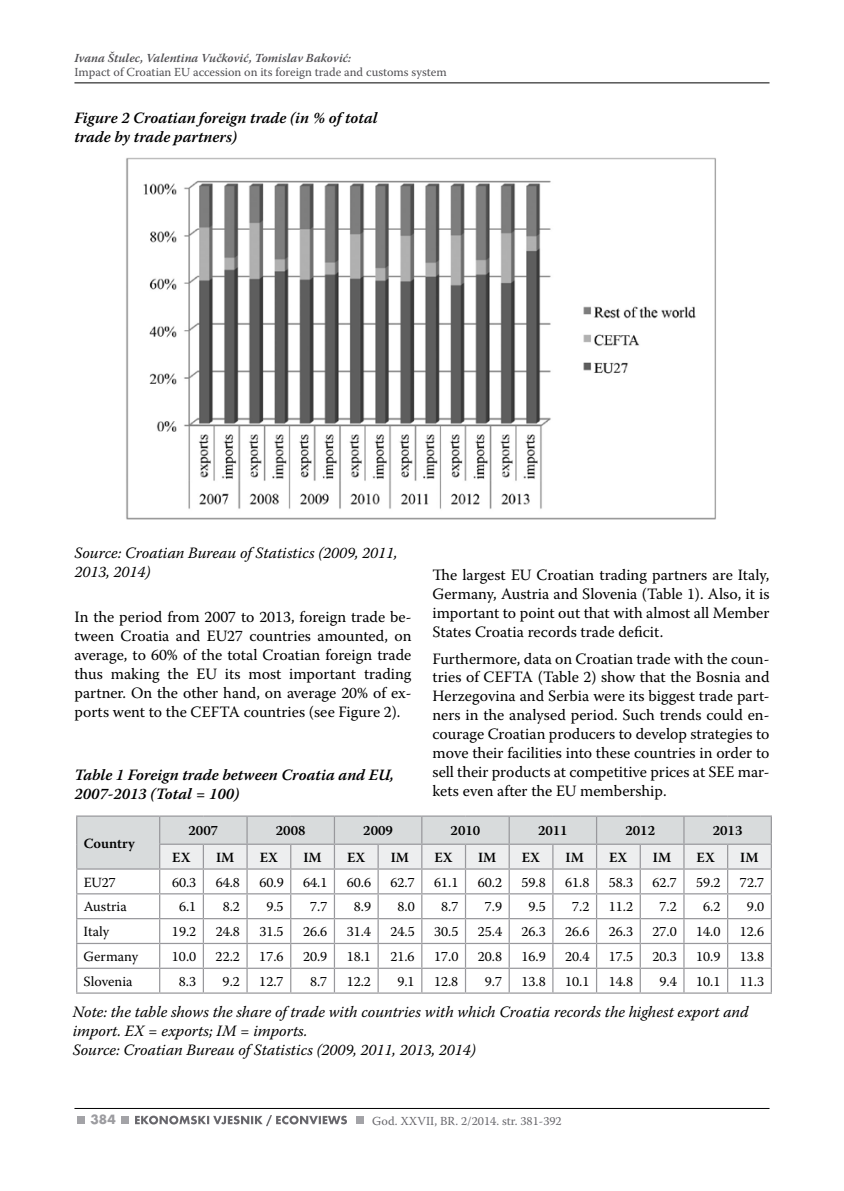
<style>
.page{position:relative;width:844px;height:1191px;background:#fff}
.page>*{position:absolute;margin:0;border:0;box-sizing:border-box;transform-origin:0 0}
.t1{font:15.75px/18.9px "Warnock Pro";color:#000;text-align:justify}
.t2{font:italic 15.75px/18.9px "Warnock Pro";color:#000}
.t3{font:italic 600 15.75px/18.9px "Warnock Pro";color:#000}
.t4{font:14px "Warnock Pro";color:#000}
.t5{font:600 14px "Warnock Pro";color:#000}
.t6{font:700 14px "Futura TOT";color:#9c9ca0}
.t7{font:12.25px "Warnock Pro";color:#504f53}
.t8{font:italic 600 12.25px "Warnock Pro";color:#504f53}
.t9{font:12.25px "Warnock Pro";color:#68676c}
</style>
<div class="page">
<hr style="left:74px;top:83px;width:695px;height:1px;background:#000">
<hr style="left:74px;top:1108px;width:695px;height:1px;background:#000">
<div style="left:121px;top:1115px;width:7px;height:8px;background:#a3a3a7"></div>
<div style="left:356px;top:1115px;width:8px;height:8px;background:#a3a3a7"></div>
<div style="left:77px;top:1115px;width:8px;height:8px;background:#a3a3a7"></div>
<svg style="left:135px;top:1115px;width:212px;height:11px"></svg>
<img style="left:126px;top:157px;width:590px;height:363px">
<hr style="left:76px;top:815px;width:84px;height:1px;background:#98989c">
<hr style="left:160px;top:815px;width:43px;height:1px;background:#98989c">
<hr style="left:203px;top:815px;width:44px;height:1px;background:#98989c">
<hr style="left:247px;top:815px;width:44px;height:1px;background:#98989c">
<hr style="left:291px;top:815px;width:43px;height:1px;background:#98989c">
<hr style="left:334px;top:815px;width:44px;height:1px;background:#98989c">
<hr style="left:378px;top:815px;width:43px;height:1px;background:#98989c">
<hr style="left:421px;top:815px;width:44px;height:1px;background:#98989c">
<hr style="left:465px;top:815px;width:44px;height:1px;background:#98989c">
<hr style="left:509px;top:815px;width:43px;height:1px;background:#98989c">
<hr style="left:552px;top:815px;width:44px;height:1px;background:#98989c">
<hr style="left:596px;top:815px;width:44px;height:1px;background:#98989c">
<hr style="left:640px;top:815px;width:43px;height:1px;background:#98989c">
<hr style="left:683px;top:815px;width:44px;height:1px;background:#98989c">
<hr style="left:727px;top:815px;width:44px;height:1px;background:#98989c">
<svg style="left:76px;top:816px;width:695px;height:176px"></svg>
<hr style="left:76px;top:992px;width:84px;height:1px;background:#98989c">
<hr style="left:160px;top:992px;width:43px;height:1px;background:#98989c">
<hr style="left:203px;top:992px;width:44px;height:1px;background:#98989c">
<hr style="left:247px;top:992px;width:44px;height:1px;background:#98989c">
<hr style="left:291px;top:992px;width:43px;height:1px;background:#98989c">
<hr style="left:334px;top:992px;width:44px;height:1px;background:#98989c">
<hr style="left:378px;top:992px;width:43px;height:1px;background:#98989c">
<hr style="left:421px;top:992px;width:44px;height:1px;background:#98989c">
<hr style="left:465px;top:992px;width:44px;height:1px;background:#98989c">
<hr style="left:509px;top:992px;width:43px;height:1px;background:#98989c">
<hr style="left:552px;top:992px;width:44px;height:1px;background:#98989c">
<hr style="left:596px;top:992px;width:44px;height:1px;background:#98989c">
<hr style="left:640px;top:992px;width:43px;height:1px;background:#98989c">
<hr style="left:683px;top:992px;width:44px;height:1px;background:#98989c">
<hr style="left:727px;top:992px;width:44px;height:1px;background:#98989c">
<p class="t8" style="left:74px;top:50px;width:278px">Ivana Štulec, Valentina Vučković, Tomislav Baković:</p>
<p class="t7" style="left:74px;top:64px;width:373px">Impact of Croatian EU accession on its foreign trade and customs system</p>
<p class="t3" style="left:74px;top:108px;width:305px">Figure 2 Croatian foreign trade (in % of total trade by trade partners)</p>
<p class="t2" style="left:74px;top:543px;width:324px">Source: Croatian Bureau of Statistics (2009, 2011,<br>2013, 2014)</p>
<p class="t1" style="left:74px;top:607px;width:338px">In the period from 2007 to 2013, foreign trade be&shy;tween Croatia and EU27 countries amounted, on average, to 60% of the total Croatian foreign trade thus making the EU its most important trading partner. On the other hand, on average 20% of ex&shy;ports went to the CEFTA countries (see Figure 2).</p>
<p class="t3" style="left:74px;top:765px;width:321px">Table 1 Foreign trade between Croatia and EU,<br>2007-2013 (Total = 100)</p>
<p class="t1" style="left:432px;top:565px;width:338px">The largest EU Croatian trading partners are Italy, Germany, Austria and Slovenia (Table 1). Also, it is important to point out that with almost all Member States Croatia records trade deficit.</p>
<p class="t1" style="left:432px;top:648px;width:338px">Furthermore, data on Croatian trade with the coun&shy;tries of CEFTA (Table 2) show that the Bosnia and Herzegovina and Serbia were its biggest trade part&shy;ners in the analysed period. Such trends could en&shy;courage Croatian producers to develop strategies to move their facilities into these countries in order to sell their products at competitive prices at SEE mar&shy;kets even after the EU membership.</p>
<p class="t5" style="left:84px;top:834px;width:53px">Country</p>
<p class="t5" style="left:188px;top:822px;width:31px">2007</p>
<p class="t5" style="left:276px;top:822px;width:31px">2008</p>
<p class="t5" style="left:363px;top:822px;width:31px">2009</p>
<p class="t5" style="left:450px;top:822px;width:31px">2010</p>
<p class="t5" style="left:538px;top:822px;width:31px">2011</p>
<p class="t5" style="left:625px;top:822px;width:31px">2012</p>
<p class="t5" style="left:712px;top:822px;width:31px">2013</p>
<p class="t5" style="left:172px;top:848px;width:20px">EX</p>
<p class="t5" style="left:216px;top:848px;width:20px">IM</p>
<p class="t5" style="left:259px;top:848px;width:20px">EX</p>
<p class="t5" style="left:303px;top:848px;width:20px">IM</p>
<p class="t5" style="left:347px;top:848px;width:20px">EX</p>
<p class="t5" style="left:390px;top:848px;width:20px">IM</p>
<p class="t5" style="left:434px;top:848px;width:20px">EX</p>
<p class="t5" style="left:478px;top:848px;width:20px">IM</p>
<p class="t5" style="left:521px;top:848px;width:20px">EX</p>
<p class="t5" style="left:565px;top:848px;width:20px">IM</p>
<p class="t5" style="left:609px;top:848px;width:20px">EX</p>
<p class="t5" style="left:652px;top:848px;width:20px">IM</p>
<p class="t5" style="left:696px;top:848px;width:20px">EX</p>
<p class="t5" style="left:740px;top:848px;width:20px">IM</p>
<p class="t4" style="left:84px;top:873px;width:34px">EU27</p>
<p class="t4" style="left:172px;top:873px;width:26px">60.3</p>
<p class="t4" style="left:216px;top:873px;width:26px">64.8</p>
<p class="t4" style="left:259px;top:873px;width:26px">60.9</p>
<p class="t4" style="left:303px;top:873px;width:26px">64.1</p>
<p class="t4" style="left:347px;top:873px;width:26px">60.6</p>
<p class="t4" style="left:390px;top:873px;width:26px">62.7</p>
<p class="t4" style="left:434px;top:873px;width:26px">61.1</p>
<p class="t4" style="left:477px;top:873px;width:26px">60.2</p>
<p class="t4" style="left:521px;top:873px;width:26px">59.8</p>
<p class="t4" style="left:565px;top:873px;width:26px">61.8</p>
<p class="t4" style="left:608px;top:873px;width:26px">58.3</p>
<p class="t4" style="left:652px;top:873px;width:26px">62.7</p>
<p class="t4" style="left:696px;top:873px;width:26px">59.2</p>
<p class="t4" style="left:739px;top:873px;width:26px">72.7</p>
<p class="t4" style="left:84px;top:898px;width:45px">Austria</p>
<p class="t4" style="left:179px;top:898px;width:19px">6.1</p>
<p class="t4" style="left:223px;top:898px;width:19px">8.2</p>
<p class="t4" style="left:266px;top:898px;width:19px">9.5</p>
<p class="t4" style="left:310px;top:898px;width:19px">7.7</p>
<p class="t4" style="left:354px;top:898px;width:19px">8.9</p>
<p class="t4" style="left:397px;top:898px;width:19px">8.0</p>
<p class="t4" style="left:441px;top:898px;width:19px">8.7</p>
<p class="t4" style="left:484px;top:898px;width:19px">7.9</p>
<p class="t4" style="left:528px;top:898px;width:19px">9.5</p>
<p class="t4" style="left:572px;top:898px;width:19px">7.2</p>
<p class="t4" style="left:608px;top:898px;width:26px">11.2</p>
<p class="t4" style="left:659px;top:898px;width:19px">7.2</p>
<p class="t4" style="left:703px;top:898px;width:19px">6.2</p>
<p class="t4" style="left:746px;top:898px;width:19px">9.0</p>
<p class="t4" style="left:84px;top:923px;width:27px">Italy</p>
<p class="t4" style="left:172px;top:923px;width:26px">19.2</p>
<p class="t4" style="left:215px;top:923px;width:26px">24.8</p>
<p class="t4" style="left:259px;top:923px;width:26px">31.5</p>
<p class="t4" style="left:303px;top:923px;width:26px">26.6</p>
<p class="t4" style="left:346px;top:923px;width:26px">31.4</p>
<p class="t4" style="left:390px;top:923px;width:26px">24.5</p>
<p class="t4" style="left:434px;top:923px;width:26px">30.5</p>
<p class="t4" style="left:477px;top:923px;width:26px">25.4</p>
<p class="t4" style="left:521px;top:923px;width:26px">26.3</p>
<p class="t4" style="left:565px;top:923px;width:26px">26.6</p>
<p class="t4" style="left:608px;top:923px;width:26px">26.3</p>
<p class="t4" style="left:652px;top:923px;width:26px">27.0</p>
<p class="t4" style="left:696px;top:923px;width:26px">14.0</p>
<p class="t4" style="left:739px;top:923px;width:26px">12.6</p>
<p class="t4" style="left:84px;top:948px;width:56px">Germany</p>
<p class="t4" style="left:172px;top:948px;width:26px">10.0</p>
<p class="t4" style="left:215px;top:948px;width:26px">22.2</p>
<p class="t4" style="left:259px;top:948px;width:26px">17.6</p>
<p class="t4" style="left:303px;top:948px;width:26px">20.9</p>
<p class="t4" style="left:346px;top:948px;width:26px">18.1</p>
<p class="t4" style="left:390px;top:948px;width:26px">21.6</p>
<p class="t4" style="left:434px;top:948px;width:26px">17.0</p>
<p class="t4" style="left:477px;top:948px;width:26px">20.8</p>
<p class="t4" style="left:521px;top:948px;width:26px">16.9</p>
<p class="t4" style="left:565px;top:948px;width:26px">20.4</p>
<p class="t4" style="left:608px;top:948px;width:26px">17.5</p>
<p class="t4" style="left:652px;top:948px;width:26px">20.3</p>
<p class="t4" style="left:696px;top:948px;width:26px">10.9</p>
<p class="t4" style="left:739px;top:948px;width:26px">13.8</p>
<p class="t4" style="left:84px;top:972px;width:51px">Slovenia</p>
<p class="t4" style="left:179px;top:972px;width:19px">8.3</p>
<p class="t4" style="left:222px;top:972px;width:19px">9.2</p>
<p class="t4" style="left:259px;top:972px;width:26px">12.7</p>
<p class="t4" style="left:310px;top:972px;width:19px">8.7</p>
<p class="t4" style="left:346px;top:972px;width:26px">12.2</p>
<p class="t4" style="left:397px;top:972px;width:19px">9.1</p>
<p class="t4" style="left:434px;top:972px;width:26px">12.8</p>
<p class="t4" style="left:484px;top:972px;width:19px">9.7</p>
<p class="t4" style="left:521px;top:972px;width:26px">13.8</p>
<p class="t4" style="left:565px;top:972px;width:26px">10.1</p>
<p class="t4" style="left:608px;top:972px;width:26px">14.8</p>
<p class="t4" style="left:659px;top:972px;width:19px">9.4</p>
<p class="t4" style="left:696px;top:972px;width:26px">10.1</p>
<p class="t4" style="left:739px;top:972px;width:26px">11.3</p>
<p class="t2" style="left:73px;top:1002px;width:677px">Note: the table shows the share of trade with countries with which Croatia records the highest export and import. EX = exports; IM = imports.<br>Source: Croatian Bureau of Statistics (2009, 2011, 2013, 2014)</p>
<p class="t6" style="left:90px;top:1111px;width:27px">384</p>
<p class="t9" style="left:372px;top:1113px;width:191px">God. XXVII, BR. 2/2014. str. 381-392</p>
</div>
